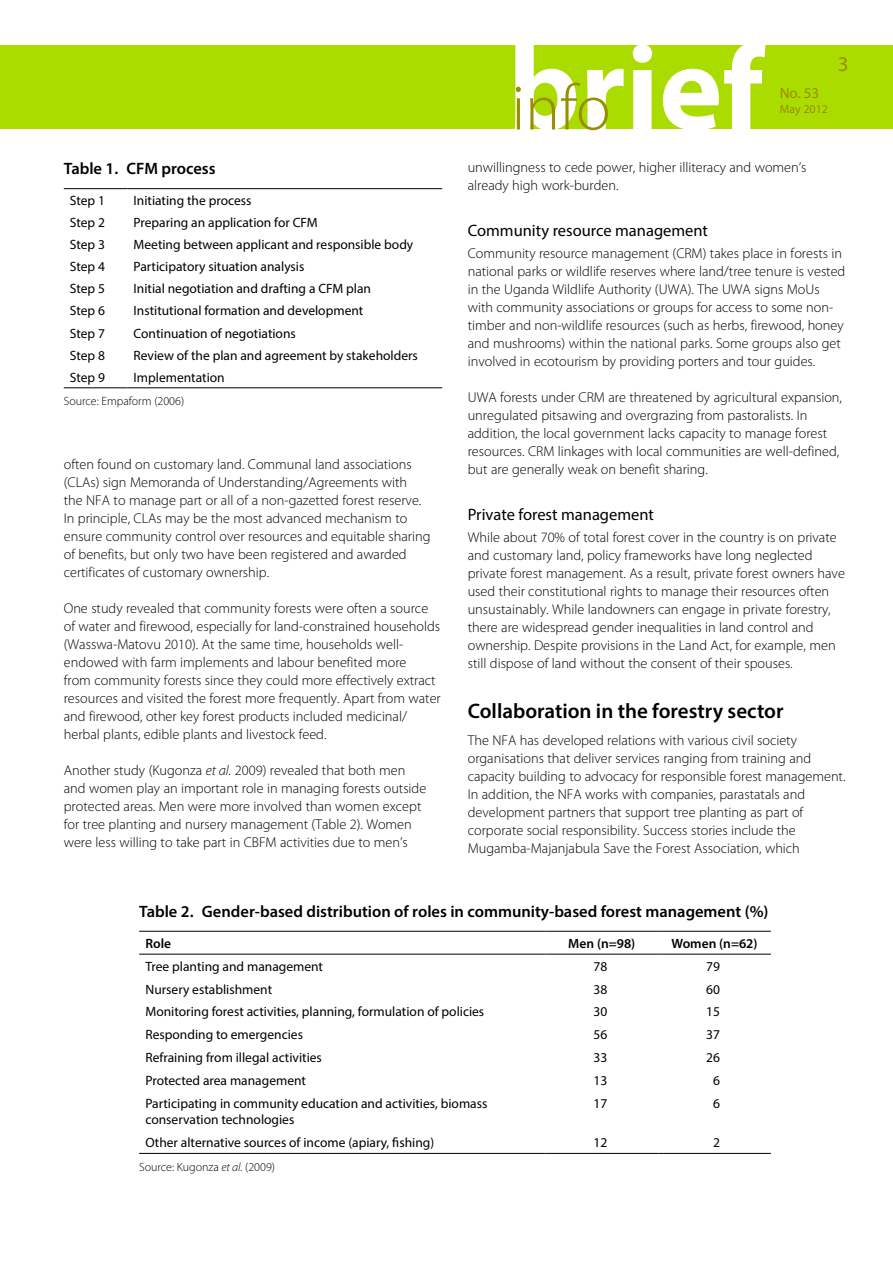
<style>
.page{position:relative;width:893px;height:1263px;background:#fff}
.page>*{position:absolute;margin:0;border:0;box-sizing:border-box;transform-origin:0 0}
.t1{font:600 21px "Myriad Pro";color:#000}
.t2{font:21px "Myriad Pro";color:#978f00}
.t3{font:600 16.5px "Myriad Pro";color:#000}
.t4{font:16.5px "Myriad Pro";color:#000}
.t5{font:15px "Myriad Pro";color:#978f00}
.t6{font:300 14.25px/18px "Myriad Pro";color:#000}
.t7{font:13.5px/16.2px "Myriad Pro";color:#000}
.t8{font:600 13.5px "Myriad Pro";color:#000}
.t9{font:300 12px "Myriad Pro";color:#000}
.t10{font:12px "Myriad Pro";color:#978f00}
.s1{font-style:italic}
</style>
<div class="page">
<div style="left:0;top:45px;width:893px;height:84px;background:#abdc00"></div>
<svg style="left:515px;top:45px;width:250px;height:85px"></svg>
<hr style="left:64px;top:188px;width:64px;height:1px;background:#000">
<hr style="left:128px;top:188px;width:314px;height:1px;background:#000">
<hr style="left:64px;top:388px;width:64px;height:1px;background:#000">
<hr style="left:128px;top:388px;width:314px;height:1px;background:#000">
<hr style="left:139px;top:931px;width:406px;height:1px;background:#000">
<hr style="left:545px;top:931px;width:113px;height:1px;background:#000">
<hr style="left:658px;top:931px;width:113px;height:1px;background:#000">
<hr style="left:139px;top:1153px;width:406px;height:1px;background:#000">
<hr style="left:545px;top:1153px;width:113px;height:1px;background:#000">
<hr style="left:658px;top:1153px;width:113px;height:1px;background:#000">
<hr style="left:139px;top:954px;width:406px;height:1px;background:#000">
<hr style="left:545px;top:954px;width:113px;height:1px;background:#000">
<hr style="left:658px;top:954px;width:113px;height:1px;background:#000">
<p class="t3" style="left:64px;top:158px;width:153px">Table 1. CFM process</p>
<p class="t7" style="left:70px;top:192px;width:37px">Step 1</p>
<p class="t7" style="left:134px;top:192px;width:120px">Initiating the process</p>
<p class="t7" style="left:70px;top:214px;width:37px">Step 2</p>
<p class="t7" style="left:134px;top:214px;width:186px">Preparing an application for CFM</p>
<p class="t7" style="left:70px;top:236px;width:37px">Step 3</p>
<p class="t7" style="left:134px;top:236px;width:281px">Meeting between applicant and responsible body</p>
<p class="t7" style="left:70px;top:258px;width:37px">Step 4</p>
<p class="t7" style="left:134px;top:258px;width:172px">Participatory situation analysis</p>
<p class="t7" style="left:70px;top:280px;width:37px">Step 5</p>
<p class="t7" style="left:134px;top:280px;width:239px">Initial negotiation and drafting a CFM plan</p>
<p class="t7" style="left:70px;top:303px;width:37px">Step 6</p>
<p class="t7" style="left:134px;top:303px;width:231px">Institutional formation and development</p>
<p class="t7" style="left:70px;top:325px;width:37px">Step 7</p>
<p class="t7" style="left:134px;top:325px;width:164px">Continuation of negotiations</p>
<p class="t7" style="left:70px;top:347px;width:37px">Step 8</p>
<p class="t7" style="left:134px;top:347px;width:286px">Review of the plan and agreement by stakeholders</p>
<p class="t7" style="left:70px;top:369px;width:37px">Step 9</p>
<p class="t7" style="left:134px;top:369px;width:93px">Implementation</p>
<p class="t9" style="left:64px;top:394px;width:122px">Source: Empaform (2006)</p>
<p class="t6" style="left:64px;top:455px;width:368px">often found on customary land. Communal land associations (CLAs) sign Memoranda of Understanding/Agreements with<br>the NFA to manage part or all of a non-gazetted forest reserve.<br>In principle, CLAs may be the most advanced mechanism to ensure community control over resources and equitable sharing of benefits, but only two have been registered and awarded certificates of customary ownership.</p>
<p class="t6" style="left:64px;top:599px;width:378px">One study revealed that community forests were often a source of water and firewood, especially for land-constrained households (Wasswa-Matovu 2010). At the same time, households well&shy;endowed with farm implements and labour benefited more<br>from community forests since they could more effectively extract resources and visited the forest more frequently. Apart from water and firewood, other key forest products included medicinal/ herbal plants, edible plants and livestock feed.</p>
<p class="t6" style="left:64px;top:761px;width:364px">Another study (Kugonza <span class="s1">et al.</span> 2009) revealed that both men and women play an important role in managing forests outside protected areas. Men were more involved than women except for tree planting and nursery management (Table 2). Women were less willing to take part in CBFM activities due to men’s</p>
<p class="t5" style="left:780px;top:84px;width:41px">No. 53</p>
<p class="t10" style="left:780px;top:102px;width:50px">May 2012</p>
<h1 class="t2" style="left:838px;top:51px;width:12px">3</h1>
<p class="t6" style="left:468px;top:158px;width:340px">unwillingness to cede power, higher illiteracy and women’s already high work‑burden.</p>
<p class="t4" style="left:468px;top:220px;width:242px">Community resource management</p>
<p class="t6" style="left:468px;top:244px;width:379px">Community resource management (CRM) takes place in forests in national parks or wildlife reserves where land/tree tenure is vested in the Uganda Wildlife Authority (UWA). The UWA signs MoUs with community associations or groups for access to some non&shy;timber and non-wildlife resources (such as herbs, firewood, honey and mushrooms) within the national parks. Some groups also get involved in ecotourism by providing porters and tour guides.</p>
<p class="t6" style="left:468px;top:388px;width:376px">UWA forests under CRM are threatened by agricultural expansion, unregulated pitsawing and overgrazing from pastoralists. In addition, the local government lacks capacity to manage forest resources. CRM linkages with local communities are well-defined, but are generally weak on benefit sharing.</p>
<p class="t4" style="left:468px;top:504px;width:188px">Private forest management</p>
<p class="t6" style="left:468px;top:528px;width:379px">While about 70% of total forest cover in the country is on private and customary land, policy frameworks have long neglected private forest management. As a result, private forest owners have used their constitutional rights to manage their resources often unsustainably. While landowners can engage in private forestry, there are widespread gender inequalities in land control and ownership. Despite provisions in the Land Act, for example, men still dispose of land without the consent of their spouses.</p>
<h1 class="t1" style="left:468px;top:698px;width:317px">Collaboration in the forestry sector</h1>
<p class="t6" style="left:468px;top:731px;width:379px">The NFA has developed relations with various civil society organisations that deliver services ranging from training and capacity building to advocacy for responsible forest management.<br>In addition, the NFA works with companies, parastatals and development partners that support tree planting as part of corporate social responsibility. Success stories include the Mugamba-Majanjabula Save the Forest Association, which</p>
<p class="t3" style="left:139px;top:900px;width:631px">Table 2. Gender-based distribution of roles in community-based forest management (%)</p>
<p class="t8" style="left:145px;top:935px;width:27px">Role</p>
<p class="t8" style="left:568px;top:935px;width:69px">Men (n=98)</p>
<p class="t8" style="left:671px;top:935px;width:88px">Women (n=62)</p>
<p class="t7" style="left:145px;top:958px;width:179px">Tree planting and management</p>
<p class="t7" style="left:593px;top:958px;width:15px">78</p>
<p class="t7" style="left:706px;top:958px;width:15px">79</p>
<p class="t7" style="left:145px;top:981px;width:128px">Nursery establishment</p>
<p class="t7" style="left:593px;top:981px;width:15px">38</p>
<p class="t7" style="left:706px;top:981px;width:15px">60</p>
<p class="t7" style="left:145px;top:1003px;width:340px">Monitoring forest activities, planning, formulation of policies</p>
<p class="t7" style="left:593px;top:1003px;width:15px">30</p>
<p class="t7" style="left:706px;top:1003px;width:15px">15</p>
<p class="t7" style="left:145px;top:1026px;width:159px">Responding to emergencies</p>
<p class="t7" style="left:593px;top:1026px;width:15px">56</p>
<p class="t7" style="left:706px;top:1026px;width:15px">37</p>
<p class="t7" style="left:145px;top:1049px;width:178px">Refraining from illegal activities</p>
<p class="t7" style="left:593px;top:1049px;width:15px">33</p>
<p class="t7" style="left:706px;top:1049px;width:15px">26</p>
<p class="t7" style="left:145px;top:1072px;width:162px">Protected area management</p>
<p class="t7" style="left:593px;top:1072px;width:15px">13</p>
<p class="t7" style="left:713px;top:1072px;width:8px">6</p>
<p class="t7" style="left:145px;top:1095px;width:344px">Participating in community education and activities, biomass conservation technologies</p>
<p class="t7" style="left:593px;top:1095px;width:15px">17</p>
<p class="t7" style="left:713px;top:1095px;width:8px">6</p>
<p class="t7" style="left:145px;top:1134px;width:290px">Other alternative sources of income (apiary, fishing)</p>
<p class="t7" style="left:593px;top:1134px;width:15px">12</p>
<p class="t7" style="left:713px;top:1134px;width:8px">2</p>
<p class="t9" style="left:139px;top:1159px;width:137px">Source: Kugonza <span class="s1">et al.</span> (2009)</p>
</div>
